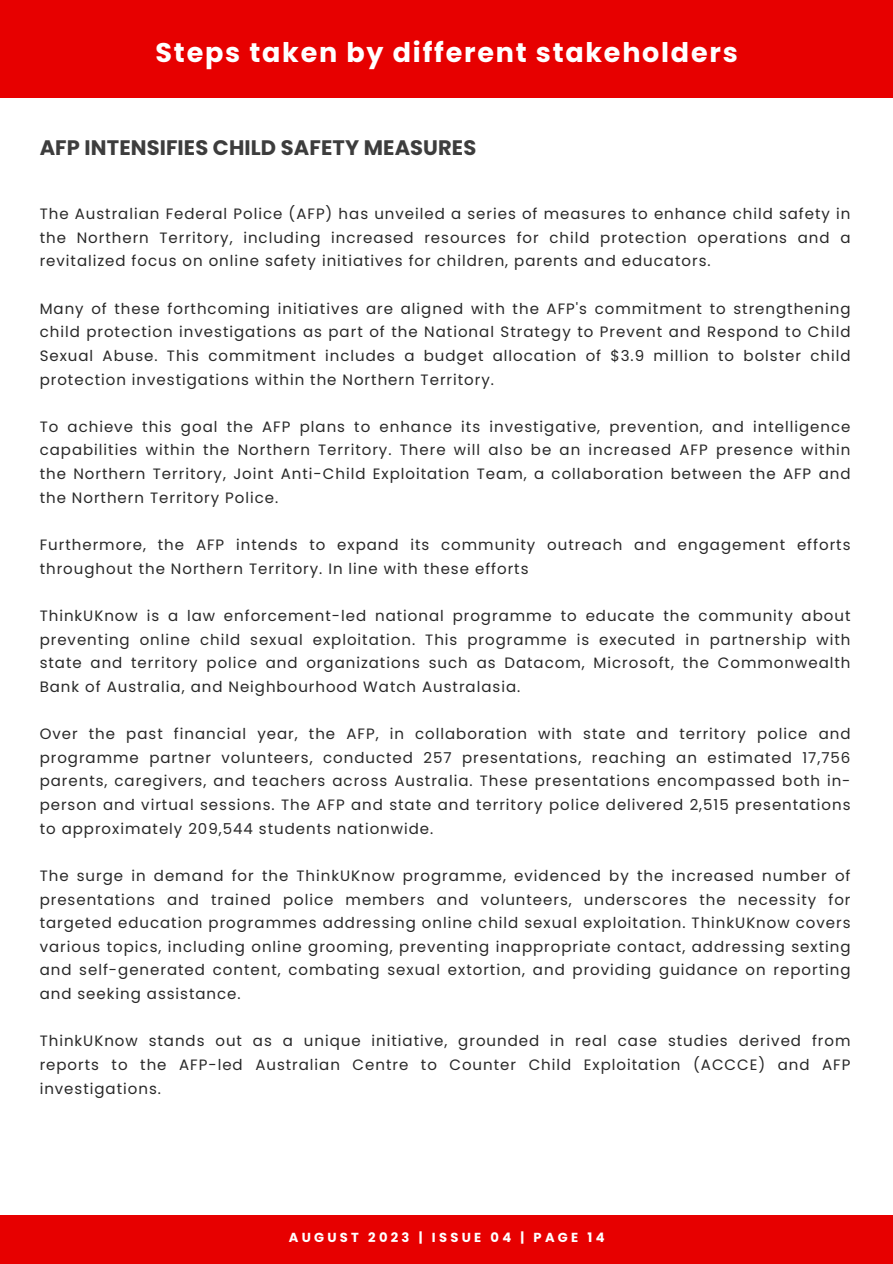
<style>
.page{position:relative;width:893px;height:1264px;background:#fff}
.page>*{position:absolute;margin:0;border:0;box-sizing:border-box;transform-origin:0 0}
.t1{font:700 27px "Poppins";letter-spacing:.065em;color:#fff}
.t2{font:700 21px "Poppins";letter-spacing:.005em;color:#3d3d3d}
.t3{font:15px/23.7px "Poppins";letter-spacing:.065em;color:#282828;text-align:justify}
.t4{font:700 13.05px "Poppins";letter-spacing:.25em;color:#fff}
</style>
<div class="page">
<div style="left:0;top:1215px;width:892px;height:48px;background:#e70000"></div>
<div style="left:0;top:0;width:892px;height:97px;background:#e70000"></div>
<p class="t1" style="left:155px;top:33px;width:583px">Steps taken by different stakeholders</p>
<p class="t2" style="left:40px;top:133px;width:438px">AFP INTENSIFIES CHILD SAFETY MEASURES</p>
<p class="t3" style="left:40px;top:202px;width:812px">The Australian Federal Police (AFP) has unveiled a series of measures to enhance child safety in the Northern Territory, including increased resources for child protection operations and a revitalized focus on online safety initiatives for children, parents and educators.</p>
<p class="t3" style="left:40px;top:296px;width:812px">Many of these forthcoming initiatives are aligned with the AFP's commitment to strengthening child protection investigations as part of the National Strategy to Prevent and Respond to Child Sexual Abuse. This commitment includes a budget allocation of $3.9 million to bolster child protection investigations within the Northern Territory.</p>
<p class="t3" style="left:40px;top:415px;width:812px">To achieve this goal the AFP plans to enhance its investigative, prevention, and intelligence capabilities within the Northern Territory. There will also be an increased AFP presence within the Northern Territory, Joint Anti-Child Exploitation Team, a collaboration between the AFP and the Northern Territory Police.</p>
<p class="t3" style="left:40px;top:533px;width:812px">Furthermore, the AFP intends to expand its community outreach and engagement efforts throughout the Northern Territory. In line with these efforts</p>
<p class="t3" style="left:40px;top:604px;width:812px">ThinkUKnow is a law enforcement-led national programme to educate the community about preventing online child sexual exploitation. This programme is executed in partnership with state and territory police and organizations such as Datacom, Microsoft, the Commonwealth Bank of Australia, and Neighbourhood Watch Australasia.</p>
<p class="t3" style="left:40px;top:722px;width:812px">Over the past financial year, the AFP, in collaboration with state and territory police and programme partner volunteers, conducted 257 presentations, reaching an estimated 17,756 parents, caregivers, and teachers across Australia. These presentations encompassed both in&shy;person and virtual sessions. The AFP and state and territory police delivered 2,515 presentations to approximately 209,544 students nationwide.</p>
<p class="t3" style="left:40px;top:863px;width:812px">The surge in demand for the ThinkUKnow programme, evidenced by the increased number of presentations and trained police members and volunteers, underscores the necessity for targeted education programmes addressing online child sexual exploitation. ThinkUKnow covers various topics, including online grooming, preventing inappropriate contact, addressing sexting and self-generated content, combating sexual extortion, and providing guidance on reporting and seeking assistance.</p>
<p class="t3" style="left:40px;top:1029px;width:812px">ThinkUKnow stands out as a unique initiative, grounded in real case studies derived from reports to the AFP-led Australian Centre to Counter Child Exploitation (ACCCE) and AFP investigations.</p>
<p class="t4" style="left:289px;top:1228px;width:317px">AUGUST 2023 | ISSUE 04 | PAGE 14</p>
</div>
